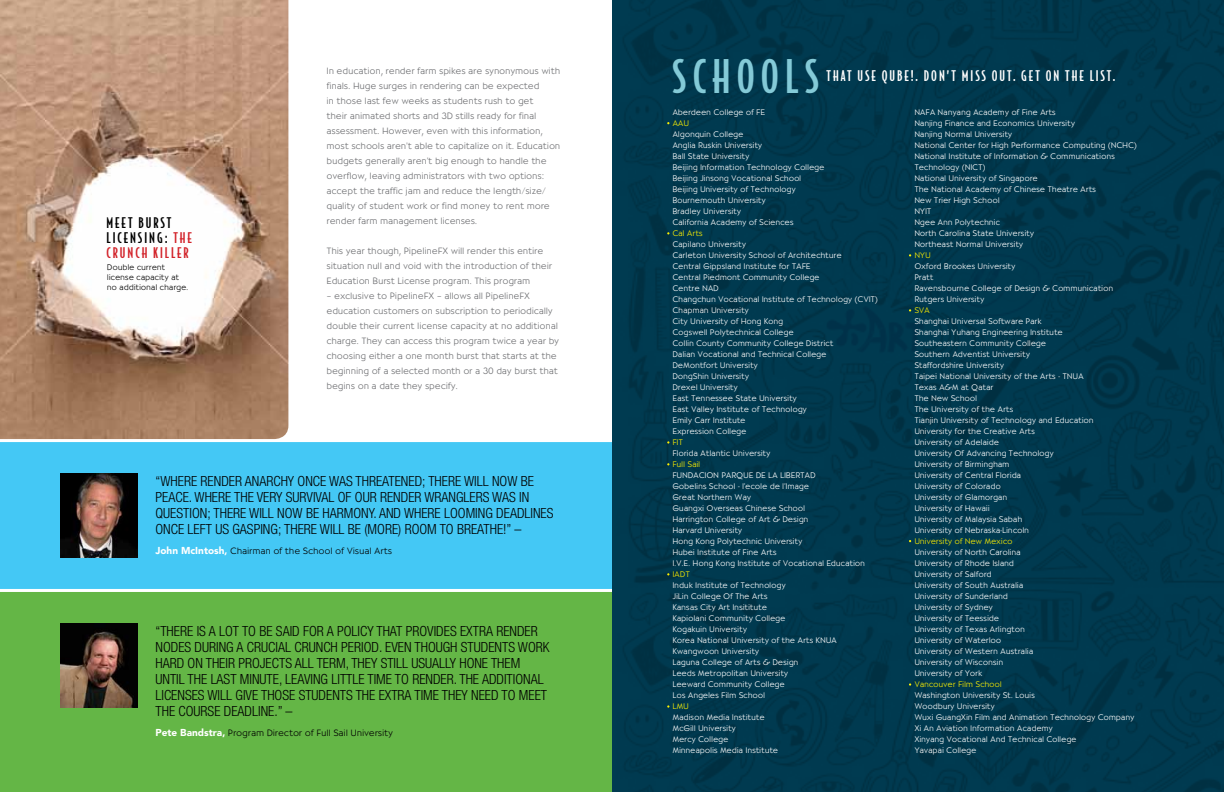
<style>
.page{position:relative;width:1224px;height:792px;background:#fff}
.page>*{position:absolute;margin:0;border:0;box-sizing:border-box;transform-origin:0 0}
.t1{font:500 44px "Bodega Sans";color:#84cad7}
.t2{font:300 condensed 14px/16px "Helvetica Neue LT Std";color:#000}
.t3{font:500 14px "Bodega Sans";color:#fff}
.t4{font:500 14px "Bodega Sans";color:#000}
.t5{font:500 14px "Bodega Sans";color:#d2232a}
.t6{font:9px/15px "Cg Bernhardt Lt";letter-spacing:.05em;color:#6d6e71}
.t7{font:9px "Cg Bernhardt Lt";letter-spacing:.05em;color:#000}
.t8{font:8px/11px "Cg Bernhardt Lt";letter-spacing:.05em;color:#fff}
.t9{font:8px "Cg Bernhardt Lt";letter-spacing:.05em;color:#fff200}
.t10{font:8px/10px "Cg Bernhardt Lt";letter-spacing:.05em;color:#000}
.s1{color:#000}
.s2{font-family:"Avenir LT Std";font-weight:900;font-size:10px;color:#fff}
</style>
<div class="page">
<div style="left:0;top:592px;width:612px;height:200px;background:#64b646"></div>
<div style="left:0;top:442px;width:612px;height:147px;background:#44c8f5"></div>
<img style="left:60px;top:474px;width:77px;height:84px">
<img style="left:60px;top:624px;width:77px;height:84px">
<img style="left:0;top:0;width:288px;height:439px">
<div style="left:612px;top:0;width:612px;height:792px;background:#003b51"></div>
<h2 class="t4" style="left:107px;top:214px;width:16px">MEET</h2>
<h2 class="t4" style="left:139px;top:214px;width:15px">BURST</h2>
<h2 class="t4" style="left:107px;top:229px;width:14px">LICENSING</h2>
<h2 class="t5" style="left:165px;top:229px;width:23px"><span class="s1">:</span> THE</h2>
<h2 class="t5" style="left:107px;top:244px;width:14px">CRUNCH</h2>
<h2 class="t5" style="left:153px;top:244px;width:7px">KILLER</h2>
<p class="t10" style="left:107px;top:262px;width:82px">Double current license capacity at no additional charge.</p>
<p class="t6" style="left:327px;top:64px;width:235px">In education, render farm spikes are synonymous with finals. Huge surges in rendering can be expected<br>in those last few weeks as students rush to get<br>their animated shorts and 3D stills ready for final assessment. However, even with this information, most schools aren’t able to capitalize on it. Education budgets generally aren’t big enough to handle the overflow, leaving administrators with two options: accept the traffic jam and reduce the length/size/ quality of student work or find money to rent more render farm management licenses.</p>
<p class="t6" style="left:327px;top:244px;width:227px">This year though, PipelineFX will render this entire situation null and void with the introduction of their<br>Education Burst License program. This program</p>
<p class="t6" style="left:327px;top:289px;width:234px">– exclusive to PipelineFX – allows all PipelineFX education customers on subscription to periodically double their current license capacity at no additional charge. They can access this program twice a year by choosing either a one month burst that starts at the beginning of a selected month or a 30 day burst that begins on a date they specify.</p>
<p class="t2" style="left:156px;top:473px;width:400px">“WHERE RENDER ANARCHY ONCE WAS THREATENED; THERE WILL NOW BE PEACE. WHERE THE VERY SURVIVAL OF OUR RENDER WRANGLERS WAS IN QUESTION; THERE WILL NOW BE HARMONY. AND WHERE LOOMING DEADLINES ONCE LEFT US GASPING; THERE WILL BE (MORE) ROOM TO BREATHE!” –</p>
<p class="t7" style="left:156px;top:546px;width:238px"><span class="s2">John McIntosh,</span> Chairman of the School of Visual Arts</p>
<p class="t2" style="left:156px;top:623px;width:395px">“THERE IS A LOT TO BE SAID FOR A POLICY THAT PROVIDES EXTRA RENDER NODES DURING A CRUCIAL CRUNCH PERIOD. EVEN THOUGH STUDENTS WORK HARD ON THEIR PROJECTS ALL TERM, THEY STILL USUALLY HONE THEM UNTIL THE LAST MINUTE, LEAVING LITTLE TIME TO RENDER. THE ADDITIONAL LICENSES WILL GIVE THOSE STUDENTS THE EXTRA TIME THEY NEED TO MEET THE COURSE DEADLINE.” –</p>
<p class="t7" style="left:156px;top:727px;width:239px"><span class="s2">Pete Bandstra,</span> Program Director of Full Sail University</p>
<h1 class="t1" style="left:672px;top:50px;width:22px">SCHOOLS</h1>
<h2 class="t3" style="left:826px;top:68px;width:8px">THAT</h2>
<h2 class="t3" style="left:857px;top:68px;width:7px">USE</h2>
<h2 class="t3" style="left:882px;top:68px;width:87px">QUBE!. DON ’T MISS</h2>
<h2 class="t3" style="left:992px;top:68px;width:81px">OUT. GETONTHE</h2>
<h2 class="t3" style="left:1090px;top:68px;width:7px">LIST</h2>
<h2 class="t3" style="left:1113px;top:68px;width:4px">.</h2>
<p class="t8" style="left:673px;top:107px;width:94px">Aberdeen College of FE</p>
<p class="t9" style="left:673px;top:118px;width:18px">AAU</p>
<p class="t8" style="left:673px;top:129px;width:153px">Algonquin College<br>Anglia Ruskin University<br>Ball State University<br>Beijing Information Technology College<br>Beijing Jinsong Vocational School<br>Beijing University of Technology<br>Bournemouth University<br>Bradley University<br>California Academy of Sciences</p>
<p class="t9" style="left:673px;top:228px;width:31px">Cal Arts</p>
<p class="t8" style="left:673px;top:239px;width:207px">Capilano University<br>Carleton University School of Architechture<br>Central Gippsland Institute for TAFE<br>Central Piedmont Community College<br>Centre NAD<br>Changchun Vocational Institute of Technology (CVIT)<br>Chapman University<br>City University of Hong Kong<br>Cogswell Polytechnical College<br>Collin County Community College District<br>Dalian Vocational and Technical College<br>DeMontfort University<br>DongShin University<br>Drexel University<br>East Tennessee State University<br>East Valley Institute of Technology<br>Emily Carr Institute<br>Expression College</p>
<p class="t9" style="left:673px;top:437px;width:12px">FIT</p>
<p class="t8" style="left:673px;top:448px;width:99px">Florida Atlantic University</p>
<p class="t9" style="left:673px;top:459px;width:29px">Full Sail</p>
<p class="t8" style="left:673px;top:470px;width:194px">FUNDACION PARQUE DE LA LIBERTAD<br>Gobelins School - l’ecole de l’Image<br>Great Northern Way<br>Guangxi Overseas Chinese School<br>Harrington College of Art &amp; Design<br>Harvard University<br>Hong Kong Polytechnic University<br>Hubei Institute of Fine Arts<br>I.V.E. Hong Kong Institute of Vocational Education</p>
<p class="t9" style="left:673px;top:569px;width:18px">IADT</p>
<p class="t8" style="left:673px;top:580px;width:165px">Induk Institute of Technology<br>JiLin College Of The Arts<br>Kansas City Art Insititute<br>Kapiolani Community College<br>Kogakuin University<br>Korea National University of the Arts KNUA<br>Kwangwoon University<br>Laguna College of Arts &amp; Design<br>Leeds Metropolitan University<br>Leeward Community College<br>Los Angeles Film School</p>
<p class="t9" style="left:673px;top:701px;width:17px">LMU</p>
<p class="t8" style="left:673px;top:712px;width:107px">Madison Media Institute<br>McGill University<br>Mercy College<br>Minneapolis Media Institute</p>
<p class="t8" style="left:915px;top:107px;width:224px">NAFA Nanyang Academy of Fine Arts<br>Nanjing Finance and Economics University<br>Nanjing Normal University<br>National Center for High Performance Computing (NCHC)<br>National Institute of Information &amp; Communications<br>Technology (NICT)<br>National University of Singapore<br>The National Academy of Chinese Theatre Arts<br>New Trier High School<br>NYIT<br>Ngee Ann Polytechnic<br>North Carolina State University<br>Northeast Normal University</p>
<p class="t9" style="left:915px;top:250px;width:17px">NYU</p>
<p class="t8" style="left:915px;top:261px;width:200px">Oxford Brookes University<br>Pratt<br>Ravensbourne College of Design &amp; Communication<br>Rutgers University</p>
<p class="t9" style="left:915px;top:305px;width:17px">SVA</p>
<p class="t8" style="left:915px;top:316px;width:180px">Shanghai Universal Software Park<br>Shanghai Yuhang Engineering Institute<br>Southeastern Community College<br>Southern Adventist University<br>Staffordshire University<br>Taipei National University of the Arts - TNUA<br>Texas A&amp;M at Qatar<br>The New School<br>The University of the Arts<br>Tianjin University of Technology and Education<br>University for the Creative Arts<br>University of Adelaide<br>University Of Advancing Technology<br>University of Birmingham<br>University of Central Florida<br>University of Colorado<br>University of Glamorgan<br>University of Hawaii<br>University of Malaysia Sabah<br>University of Nebraska-Lincoln</p>
<p class="t9" style="left:915px;top:536px;width:99px">University of New Mexico</p>
<p class="t8" style="left:915px;top:547px;width:120px">University of North Carolina<br>University of Rhode Island<br>University of Salford<br>University of South Australia<br>University of Sunderland<br>University of Sydney<br>University of Teesside<br>University of Texas Arlington<br>University of Waterloo<br>University of Western Australia<br>University of Wisconsin<br>University of York</p>
<p class="t9" style="left:915px;top:679px;width:88px">Vancouver Film School</p>
<p class="t8" style="left:915px;top:690px;width:221px">Washington University St. Louis<br>Woodbury University<br>Wuxi GuangXin Film and Animation Technology Company Xi An Aviation Information Academy<br>Xinyang Vocational And Technical College<br>Yavapai College</p>
</div>
